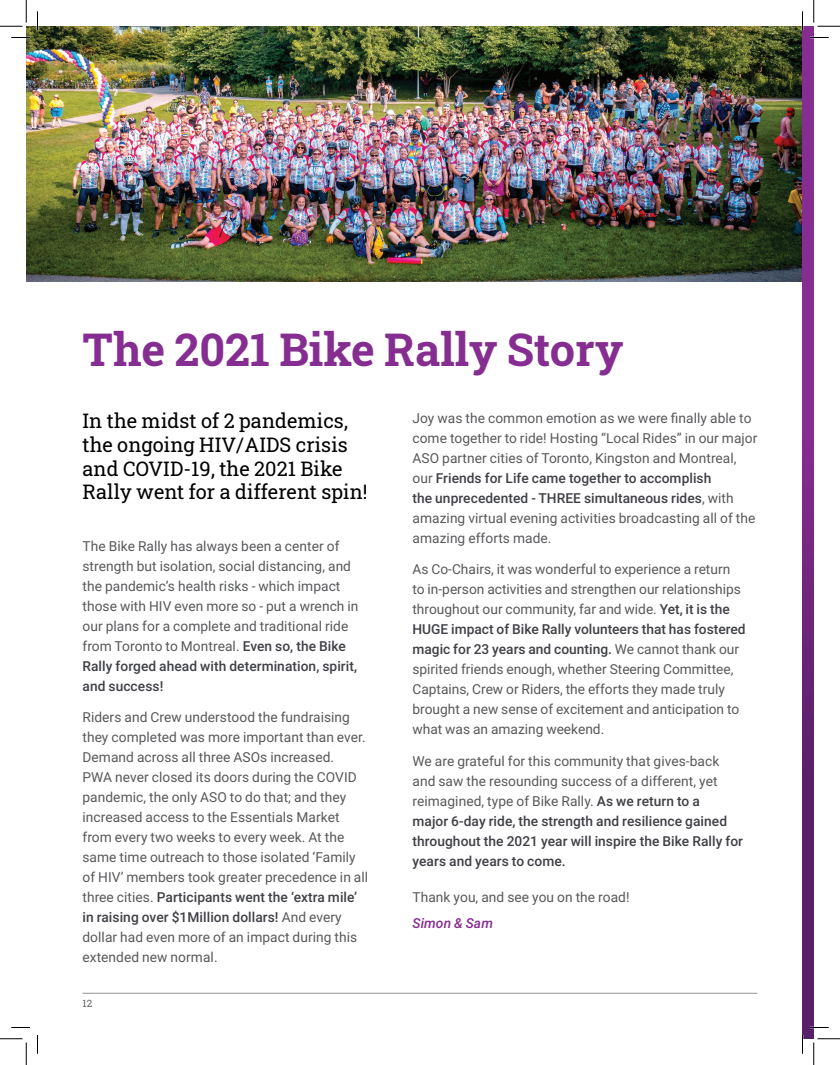
<style>
.page{position:relative;width:840px;height:1065px;background:#fff}
.page>*{position:absolute;margin:0;border:0;box-sizing:border-box;transform-origin:0 0}
.Large_SubHeading{font:700 45px "Roboto Slab";color:#862d91}
.Intro{font:20px/23.8px "Roboto Slab";letter-spacing:.005em;color:#000}
.bodytext{font:13.75px/20px "Roboto";letter-spacing:.005em;color:#57585a}
.bodytext-2{font:500 13.75px/20px "Roboto";letter-spacing:.005em;color:#3f4046}
.bodytext-3{font:italic 500 13.75px "Roboto";letter-spacing:.005em;color:#862d91}
.t1{font:10px "Roboto Slab";color:#636366}
.s1{font-weight:500;color:#3f4046}
.s2{font-weight:400;color:#57585a}
</style>
<div class="page">
<img style="left:26px;top:26px;width:776px;height:255px">
<svg style="left:802px;top:26px;width:12px;height:1013px;background:#72277f"></svg>
<hr style="left:82px;top:993px;width:676px;height:1px;background:#939598">
<svg style="left:11px;top:37px;width:19px;height:1px"></svg>
<svg style="left:810px;top:37px;width:19px;height:1px"></svg>
<svg style="left:11px;top:1027px;width:19px;height:1px"></svg>
<svg style="left:810px;top:1027px;width:19px;height:1px"></svg>
<svg style="left:37px;top:11px;width:1px;height:19px"></svg>
<svg style="left:37px;top:1035px;width:1px;height:19px"></svg>
<svg style="left:802px;top:11px;width:1px;height:19px"></svg>
<svg style="left:802px;top:1035px;width:1px;height:19px"></svg>
<svg style="left:0;top:0;width:27px;height:27px"></svg>
<svg style="left:0;top:1039px;width:27px;height:26px"></svg>
<svg style="left:814px;top:0;width:26px;height:27px"></svg>
<svg style="left:814px;top:1039px;width:26px;height:26px"></svg>
<p class="Large_SubHeading" style="left:82px;top:319px;width:542px">The 2021 Bike Rally Story</p>
<p class="Intro" style="left:82px;top:408px;width:287px">In the midst of 2 pandemics, the ongoing HIV/AIDS crisis and COVID-19, the 2021 Bike<br>Rally went for a different spin!</p>
<p class="bodytext" style="left:412px;top:408px;width:347px">Joy was the common emotion as we were finally able to come together to ride! Hosting “Local Rides” in our major ASO partner cities of Toronto, Kingston and Montreal, our <span class="s1">Friends for Life came together to accomplish<br>the unprecedented - THREE simultaneous rides</span>, with amazing virtual evening activities broadcasting all of the amazing efforts made.</p>
<p class="bodytext" style="left:412px;top:559px;width:335px">As Co-Chairs, it was wonderful to experience a return to in-person activities and strengthen our relationships throughout our community, far and wide. <span class="s1">Yet, it is the HUGE impact of Bike Rally volunteers that has fostered magic for 23 years and counting.</span> We cannot thank our spirited friends enough, whether Steering Committee, Captains, Crew or Riders, the efforts they made truly brought a new sense of excitement and anticipation to what was an amazing weekend.</p>
<p class="bodytext-2" style="left:412px;top:750px;width:332px"><span class="s2">We are grateful for this community that gives-back and saw the resounding success of a different, yet reimagined, type of Bike Rally.</span> As we return to a<br>major 6-day ride, the strength and resilience gained throughout the 2021 year will inspire the Bike Rally for years and years to come.</p>
<p class="bodytext" style="left:412px;top:887px;width:219px">Thank you, and see you on the road!</p>
<p class="bodytext-3" style="left:412px;top:913px;width:82px">Simon &amp; Sam</p>
<p class="bodytext" style="left:82px;top:536px;width:278px">The Bike Rally has always been a center of strength but isolation, social distancing, and the pandemic’s health risks - which impact those with HIV even more so - put a wrench in our plans for a complete and traditional ride from Toronto to Montreal. <span class="s1">Even so, the Bike Rally forged ahead with determination, spirit, and success!</span></p>
<p class="bodytext" style="left:82px;top:707px;width:287px">Riders and Crew understood the fundraising they completed was more important than ever.<br>Demand across all three ASOs increased.<br>PWA never closed its doors during the COVID pandemic, the only ASO to do that; and they increased access to the Essentials Market from every two weeks to every week. At the same time outreach to those isolated ‘Family of HIV’ members took greater precedence in all three cities. <span class="s1">Participants went the ‘extra mile’ in raising over $1Million dollars!</span> And every dollar had even more of an impact during this extended new normal.</p>
<p class="t1" style="left:82px;top:996px;width:11px">12</p>
</div>
